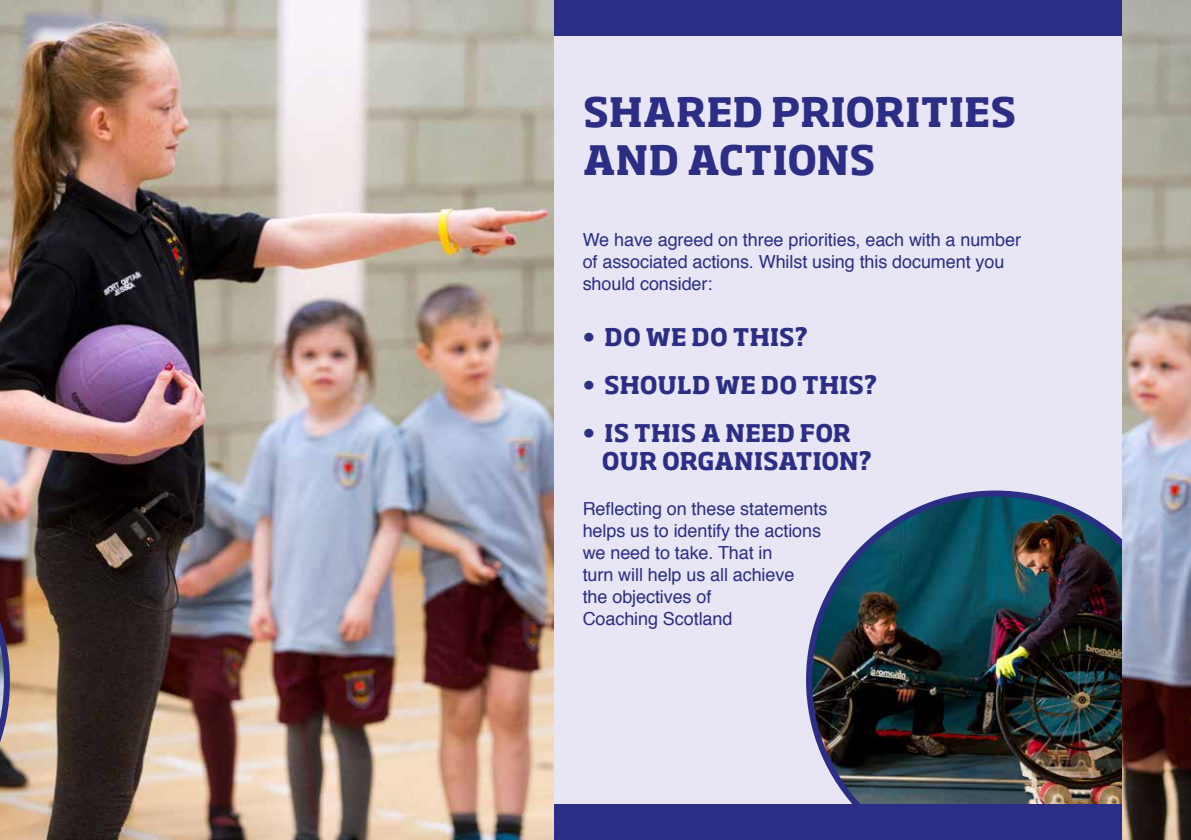
<style>
.page{position:relative;width:1191px;height:840px;background:#fff}
.page>*{position:absolute;margin:0;border:0;box-sizing:border-box;transform-origin:0 0}
.t1{font:700 40px/48px "Soho Std";letter-spacing:.01em;color:#2c2d84}
.t2{font:700 24px/28px "Soho Std";letter-spacing:.01em;color:#2c2d84}
.t3{font:18px/22px "Helvetica";letter-spacing:-.005em;color:#2c2d84}
</style>
<div class="page">
<img style="left:0;top:0;width:554px;height:839px">
<img style="left:0;top:492px;width:10px;height:347px">
<div style="left:554px;top:0;width:569px;height:839px;background:#e8e6f4"></div>
<img style="left:806px;top:490px;width:317px;height:314px">
<div style="left:554px;top:804px;width:569px;height:35px;background:#2c2d84"></div>
<div style="left:554px;top:0;width:569px;height:35px;background:#2c2d84"></div>
<img style="left:1123px;top:0;width:68px;height:839px">
<h1 class="t1" style="left:583px;top:87px;width:435px">SHARED PRIORITIES<br>AND ACTIONS</h1>
<p class="t3" style="left:583px;top:229px;width:440px">We have agreed on three priorities, each with a number of associated actions. Whilst using this document you should consider:</p>
<h2 class="t2" style="left:583px;top:322px;width:227px">• DO WE DO THIS?</h2>
<h2 class="t2" style="left:583px;top:370px;width:296px">• SHOULD WE DO THIS?</h2>
<h2 class="t2" style="left:602px;top:418px;width:272px;text-indent:-19px">• IS THIS A NEED FOR<br>OUR ORGANISATION?</h2>
<p class="t3" style="left:583px;top:497px;width:246px">Reflecting on these statements helps us to identify the actions we need to take. That in<br>turn will help us all achieve<br>the objectives of<br>Coaching Scotland</p>
</div>
